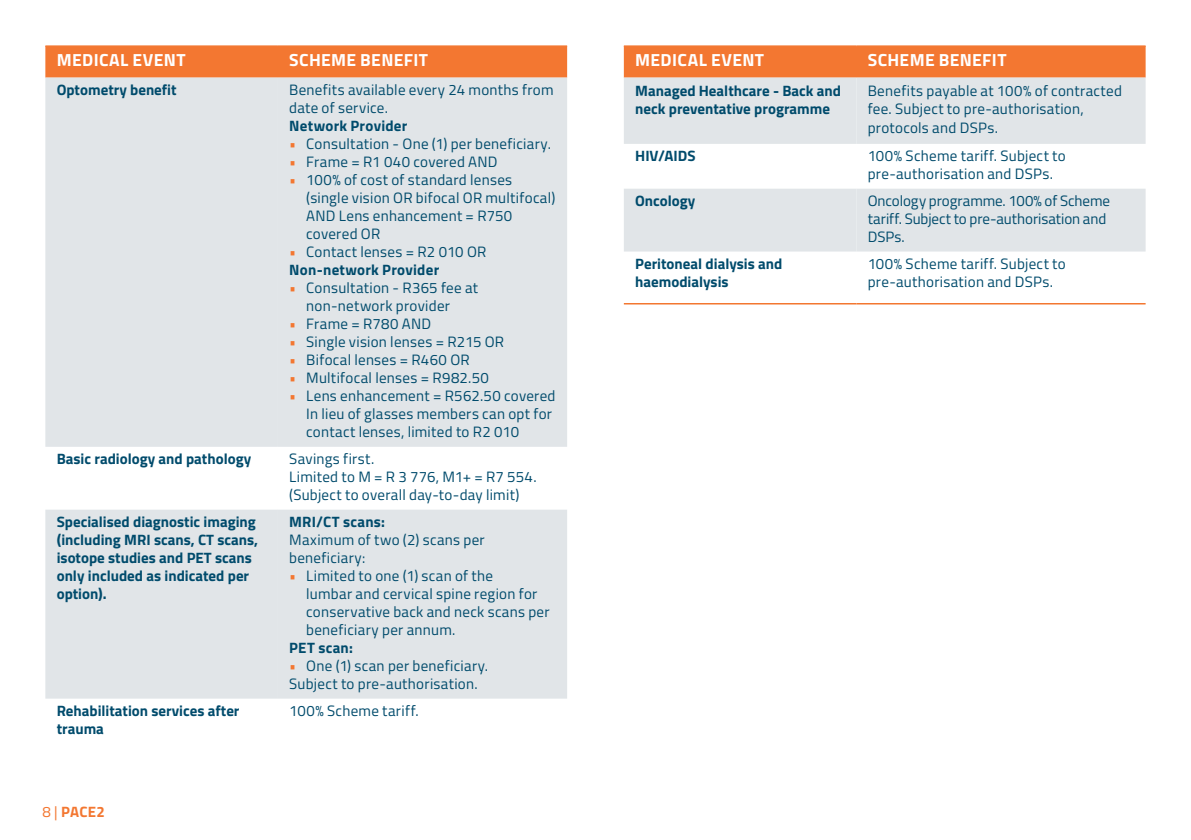
<style>
.page{position:relative;width:1191px;height:840px;background:#fff}
.page>*{position:absolute;margin:0;border:0;box-sizing:border-box;transform-origin:0 0}
.TABLE_H1{font:700 17.6px "Titillium Web";letter-spacing:.02em;color:#fff}
.TABLE_BODY{font:15px/18px "Titillium Web";letter-spacing:.02em;color:#004b6c}
.TABLE_Highlight{font:700 15px/18px "Titillium Web";color:#004b6c}
.TABLE_BODY-2{font:15px/18px "Titillium Web";letter-spacing:-.005em;color:#004b6c}
.TABLE_BODY-3{font:700 15px "Titillium Web";letter-spacing:.015em;color:#004b6c}
.t1{font:700 15px "Titillium Web";letter-spacing:.02em;color:#f37731}
.s1{color:#f37731}
.s2{font-weight:400}
</style>
<div class="page">
<div style="left:45px;top:47px;width:522px;height:31px;background:#f37731"></div>
<svg style="left:45px;top:78px;width:233px;height:620px;background:#e4e7ea"></svg>
<svg style="left:278px;top:78px;width:289px;height:620px;background:#e4e7ea"></svg>
<hr style="left:45px;top:45px;width:233px;height:2px;background:#f37731">
<hr style="left:278px;top:45px;width:289px;height:2px;background:#f37731">
<div style="left:624px;top:47px;width:521px;height:31px;background:#f37731"></div>
<svg style="left:624px;top:78px;width:232px;height:173px;fill:#e1e5e8"></svg>
<svg style="left:856px;top:78px;width:289px;height:173px;fill:#e1e5e8"></svg>
<hr style="left:624px;top:303px;width:232px;height:1px;background:#f37731">
<hr style="left:856px;top:303px;width:289px;height:1px;background:#f37731">
<hr style="left:624px;top:45px;width:232px;height:2px;background:#f37731">
<hr style="left:856px;top:45px;width:289px;height:2px;background:#f37731">
<p class="TABLE_H1" style="left:57px;top:47px;width:130px">MEDICAL EVENT</p>
<p class="TABLE_H1" style="left:289px;top:47px;width:140px">SCHEME BENEFIT</p>
<p class="TABLE_Highlight" style="left:57px;top:80px;width:121px">Optometry benefit</p>
<p class="TABLE_BODY" style="left:289px;top:80px;width:266px">Benefits available every 24 months from date of service.</p>
<p class="TABLE_BODY-3" style="left:289px;top:114px;width:120px">Network Provider</p>
<p class="TABLE_BODY" style="left:289px;top:134px;width:263px"><span class="s1">•</span> Consultation - One (1) per beneficiary.</p>
<p class="TABLE_BODY" style="left:289px;top:152px;width:210px"><span class="s1">•</span> Frame = R1 040 covered AND</p>
<p class="TABLE_BODY" style="left:306px;top:170px;width:251px;text-indent:-17px"><span class="s1">•</span> 100% of cost of standard lenses (single vision OR bifocal OR multifocal)<br>AND Lens enhancement = R750 covered OR</p>
<p class="TABLE_BODY" style="left:289px;top:242px;width:199px"><span class="s1">•</span> Contact lenses = R2 010 OR</p>
<p class="TABLE_BODY-3" style="left:289px;top:258px;width:151px">Non-network Provider</p>
<p class="TABLE_BODY" style="left:306px;top:278px;width:173px;text-indent:-17px"><span class="s1">•</span> Consultation - R365 fee at non-network provider</p>
<p class="TABLE_BODY" style="left:289px;top:314px;width:143px"><span class="s1">•</span> Frame = R780 AND</p>
<p class="TABLE_BODY" style="left:289px;top:332px;width:216px"><span class="s1">•</span> Single vision lenses = R215 OR</p>
<p class="TABLE_BODY" style="left:289px;top:350px;width:182px"><span class="s1">•</span> Bifocal lenses = R460 OR</p>
<p class="TABLE_BODY" style="left:289px;top:368px;width:201px"><span class="s1">•</span> Multifocal lenses = R982.50</p>
<p class="TABLE_BODY" style="left:306px;top:386px;width:251px;text-indent:-17px"><span class="s1">•</span> Lens enhancement = R562.50 covered<br>In lieu of glasses members can opt for contact lenses, limited to R2 010</p>
<p class="TABLE_Highlight" style="left:57px;top:448px;width:196px">Basic radiology and pathology</p>
<p class="TABLE_BODY" style="left:289px;top:448px;width:87px">Savings first.</p>
<p class="TABLE_BODY" style="left:289px;top:466px;width:249px">Limited to M = R 3 776, M1+ = R7 554.</p>
<p class="TABLE_BODY" style="left:289px;top:484px;width:232px">(Subject to overall day-to-day limit)</p>
<p class="TABLE_Highlight" style="left:57px;top:511px;width:201px">Specialised diagnostic imaging</p>
<p class="TABLE_Highlight" style="left:57px;top:529px;width:203px">(including MRI scans, CT scans, isotope studies and PET scans only included as indicated per option).</p>
<p class="TABLE_BODY-3" style="left:289px;top:510px;width:97px">MRI/CT scans:</p>
<p class="TABLE_BODY" style="left:289px;top:529px;width:197px">Maximum of two (2) scans per beneficiary:</p>
<p class="TABLE_BODY" style="left:306px;top:565px;width:245px;text-indent:-17px"><span class="s1">•</span> Limited to one (1) scan of the<br>lumbar and cervical spine region for conservative back and neck scans per beneficiary per annum.</p>
<p class="TABLE_BODY-3" style="left:289px;top:636px;width:65px">PET scan:</p>
<p class="TABLE_BODY" style="left:289px;top:655px;width:200px"><span class="s1">•</span> One (1) scan per beneficiary.</p>
<p class="TABLE_BODY" style="left:289px;top:673px;width:190px">Subject to pre-authorisation.</p>
<p class="TABLE_Highlight" style="left:57px;top:700px;width:184px">Rehabilitation services after trauma</p>
<p class="TABLE_BODY" style="left:289px;top:700px;width:131px">100% Scheme tariff.</p>
<p class="t1" style="left:43px;top:799px;width:64px"><span class="s2">8 |</span> PACE2</p>
<p class="TABLE_H1" style="left:635px;top:47px;width:130px">MEDICAL EVENT</p>
<p class="TABLE_H1" style="left:867px;top:47px;width:140px">SCHEME BENEFIT</p>
<p class="TABLE_Highlight" style="left:635px;top:81px;width:207px">Managed Healthcare - Back and neck preventative programme</p>
<p class="TABLE_BODY" style="left:867px;top:81px;width:256px">Benefits payable at 100% of contracted fee. Subject to pre-authorisation, protocols and DSPs.</p>
<p class="TABLE_Highlight" style="left:635px;top:146px;width:62px">HIV/AIDS</p>
<p class="TABLE_BODY" style="left:867px;top:146px;width:199px">100% Scheme tariff. Subject to</p>
<p class="TABLE_BODY" style="left:867px;top:164px;width:187px">pre-authorisation and DSPs.</p>
<p class="TABLE_Highlight" style="left:635px;top:191px;width:62px">Oncology</p>
<p class="TABLE_BODY-2" style="left:867px;top:191px;width:244px">Oncology programme. 100% of Scheme tariff. Subject to pre-authorisation and<br>DSPs.</p>
<p class="TABLE_Highlight" style="left:635px;top:253px;width:149px">Peritoneal dialysis and haemodialysis</p>
<p class="TABLE_BODY" style="left:867px;top:253px;width:199px">100% Scheme tariff. Subject to pre-authorisation and DSPs.</p>
</div>
